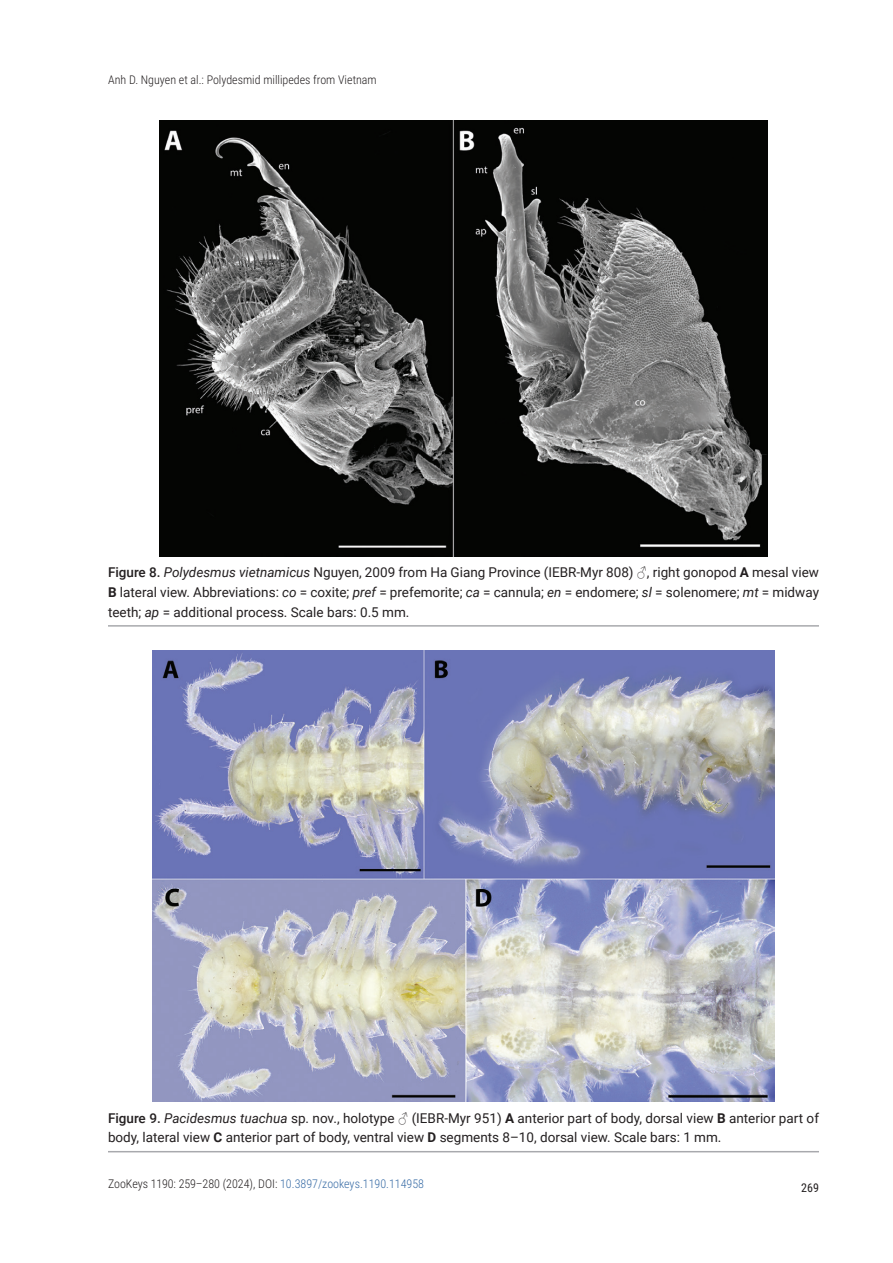
<style>
.page{position:relative;width:893px;height:1263px;background:#fff}
.page>*{position:absolute;margin:0;border:0;box-sizing:border-box;transform-origin:0 0}
.t1{font:13.5px/19.8px "Roboto";color:#231f20;text-align:justify}
.t2{font:300 12px "Roboto Condensed";color:#231f20}
.t3{font:12px "Roboto Condensed";color:#231f20}
.s1{font-weight:500}
.s2{font-style:italic}
.s3{font-family:"Times New Roman"}
.s4{font-weight:700}
.s5{color:#376ba5}
</style>
<div class="page">
<img style="left:159px;top:121px;width:609px;height:435px">
<hr style="left:108px;top:625px;width:711px;height:2px;background:#a8a9ad">
<img style="left:153px;top:650px;width:621px;height:452px">
<hr style="left:108px;top:1151px;width:711px;height:1px;background:#a8a9ad">
<p class="t2" style="left:108px;top:71px;width:270px">Anh D. Nguyen et al.: Polydesmid millipedes from Vietnam</p>
<p class="t1" style="left:108px;top:562px;width:712px"><span class="s1">Figure 8.</span> <span class="s2">Polydesmus vietnamicus</span> Nguyen, 2009 from Ha Giang Province (IEBR-Myr 808) <span class="s3">♂</span>, right gonopod <span class="s4">A</span> mesal view <span class="s4">B</span> lateral view. Abbreviations: <span class="s2">co</span> = coxite; <span class="s2">pref</span> = prefemorite; <span class="s2">ca</span> = cannula; <span class="s2">en</span> = endomere; <span class="s2">sl</span> = solenomere; <span class="s2">mt</span> = midway teeth; <span class="s2">ap</span> = additional process. Scale bars: 0.5 mm.</p>
<p class="t1" style="left:108px;top:1107px;width:712px"><span class="s1">Figure 9.</span> <span class="s2">Pacidesmus tuachua</span> sp. nov., holotype <span class="s3">♂</span> (IEBR-Myr 951) <span class="s4">A</span> anterior part of body, dorsal view <span class="s4">B</span> anterior part of body, lateral view <span class="s4">C</span> anterior part of body, ventral view <span class="s4">D</span> segments 8–10, dorsal view. Scale bars: 1 mm.</p>
<p class="t2" style="left:108px;top:1175px;width:318px">ZooKeys 1190: 259–280 (2024), DOI: <span class="s5">10.3897/zookeys.1190.114958</span></p>
<p class="t3" style="left:801px;top:1179px;width:19px">269</p>
</div>
